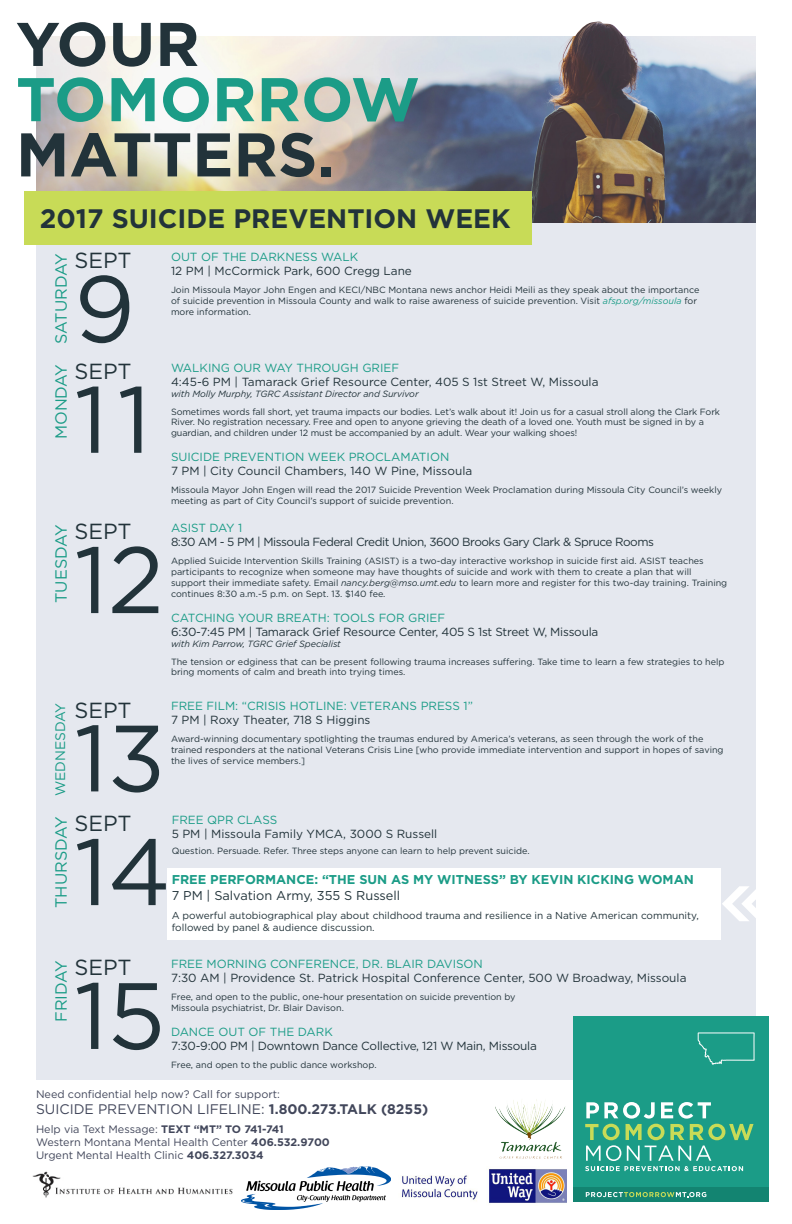
<style>
.page{position:relative;width:792px;height:1224px;background:#fff}
.page>*{position:absolute;margin:0;border:0;box-sizing:border-box;transform-origin:0 0}
.t1{font:93.9px "Gotham";color:#22333a}
.t2{font:700 61.5px "Gotham";color:#22333a}
.t3{font:700 61.5px "Gotham";color:#1b9c87}
.t4{font:700 26.7px "Gotham";color:#22333a}
.t5{font:21.8px "Gotham";color:#22333a}
.t6{font:16.2px "Gotham";color:#1b9c87}
.t7{font:13.9px "Gotham";color:#42475b}
.t8{font:13.8px "Gotham";color:#1b9c87}
.t9{font:700 12.8px "Gotham";color:#1b9c87}
.t10{font:12.8px "Gotham";color:#22333a}
.t11{font:11.8px "Gotham";letter-spacing:-.01em;color:#22333a}
.t12{font:11.8px "Gotham";color:#1b9c87}
.t13{font:11.8px "Gotham";letter-spacing:-.04em;color:#22333a}
.t14{font:10.9px "Gotham";color:#42475b}
.t15{font:10px/12px "Gotham";color:#22333a}
.t16{font:9px/10.8px "Gotham";color:#22333a}
.t17{font:italic 9px "Gotham";letter-spacing:-.01em;color:#22333a}
.s1{font-style:italic;color:#1b9c87}
.s2{font-style:italic}
.s3{font-weight:700}
</style>
<div class="page">
<img style="left:36px;top:36px;width:720px;height:187px">
<div style="left:36px;top:223px;width:720px;height:857px;background:#e5e8ef"></div>
<div style="left:24px;top:192px;width:507px;height:53px;background:#c8db57"></div>
<img style="left:402px;top:1168px;width:165px;height:35px">
<img style="left:572px;top:22px;width:54px;height:29px">
<img style="left:32px;top:1171px;width:201px;height:27px">
<img style="left:241px;top:1167px;width:149px;height:42px">
<img style="left:496px;top:1099px;width:69px;height:60px">
<div style="left:167px;top:868px;width:554px;height:71px;background:#fff"></div>
<svg style="left:722px;top:886px;width:34px;height:35px"></svg>
<div style="left:573px;top:1033px;width:196px;height:169px;background:#138471"></div>
<div style="left:573px;top:1016px;width:196px;height:171px;background:#1b9c87"></div>
<svg style="left:698px;top:1032px;width:57px;height:33px"></svg>
<svg style="left:585px;top:1102px;width:169px;height:69px"></svg>
<svg style="left:586px;top:1192px;width:120px;height:5px"></svg>
<p class="t2" style="left:16px;top:9px;width:185px">YOUR</p>
<p class="t3" style="left:16px;top:64px;width:406px">TOMORROW</p>
<p class="t2" style="left:16px;top:119px;width:321px">MATTERS.</p>
<p class="t4" style="left:40px;top:203px;width:472px">2017 SUICIDE PREVENTION WEEK</p>
<p class="t6" style="left:52px;top:344px;width:92px;rotate:-90deg">SATURDAY</p>
<p class="t5" style="left:74px;top:248px;width:59px">SEPT</p>
<p class="t1" style="left:74px;top:257px;width:62px">9</p>
<p class="t6" style="left:52px;top:439px;width:77px;rotate:-90deg">MONDAY</p>
<p class="t5" style="left:74px;top:359px;width:59px">SEPT</p>
<p class="t1" style="left:74px;top:368px;width:78px">11</p>
<p class="t6" style="left:52px;top:603px;width:80px;rotate:-90deg">TUESDAY</p>
<p class="t5" style="left:74px;top:519px;width:59px">SEPT</p>
<p class="t1" style="left:74px;top:528px;width:91px">12</p>
<p class="t8" style="left:53px;top:796px;width:95px;rotate:-90deg">WEDNESDAY</p>
<p class="t5" style="left:74px;top:698px;width:59px">SEPT</p>
<p class="t1" style="left:74px;top:706px;width:93px">13</p>
<p class="t12" style="left:171px;top:250px;width:189px">OUT OF THE DARKNESS WALK</p>
<p class="t11" style="left:171px;top:264px;width:242px">12 PM | McCormick Park, 600 Cregg Lane</p>
<p class="t16" style="left:171px;top:284px;width:530px">Join Missoula Mayor John Engen and KECI/NBC Montana news anchor Heidi Meili as they speak about the importance</p>
<p class="t16" style="left:171px;top:295px;width:528px">of suicide prevention in Missoula County and walk to raise awareness of suicide prevention. Visit <span class="s1">afsp.org/missoula</span> for</p>
<p class="t16" style="left:171px;top:306px;width:82px">more information.</p>
<p class="t12" style="left:171px;top:361px;width:230px">WALKING OUR WAY THROUGH GRIEF</p>
<p class="t11" style="left:171px;top:375px;width:429px">4:45-6 PM | Tamarack Grief Resource Center, 405 S 1st Street W, Missoula</p>
<p class="t17" style="left:171px;top:388px;width:249px">with Molly Murphy, TGRC Assistant Director and Survivor</p>
<p class="t16" style="left:171px;top:406px;width:551px">Sometimes words fall short, yet trauma impacts our bodies. Let’s walk about it! Join us for a casual stroll along the Clark Fork<br>River. No registration necessary. Free and open to anyone grieving the death of a loved one. Youth must be signed in by a guardian, and children under 12 must be accompanied by an adult. Wear your walking shoes!</p>
<p class="t12" style="left:171px;top:451px;width:280px">SUICIDE PREVENTION WEEK PROCLAMATION</p>
<p class="t11" style="left:171px;top:465px;width:303px">7 PM | City Council Chambers, 140 W Pine, Missoula</p>
<p class="t16" style="left:171px;top:485px;width:553px">Missoula Mayor John Engen will read the 2017 Suicide Prevention Week Proclamation during Missoula City Council’s weekly meeting as part of City Council’s support of suicide prevention.</p>
<p class="t12" style="left:171px;top:521px;width:73px">ASIST DAY 1</p>
<p class="t13" style="left:171px;top:535px;width:484px">8:30 AM - 5 PM | Missoula Federal Credit Union, 3600 Brooks Gary Clark &amp; Spruce Rooms</p>
<p class="t16" style="left:171px;top:555px;width:558px">Applied Suicide Intervention Skills Training (ASIST) is a two-day interactive workshop in suicide first aid. ASIST teaches participants to recognize when someone may have thoughts of suicide and work with them to create a plan that will support their immediate safety. Email <span class="s2">nancy.berg@mso.umt.edu</span> to learn more and register for this two-day training. Training continues 8:30 a.m.-5 p.m. on Sept. 13. $140 fee.</p>
<p class="t12" style="left:171px;top:611px;width:276px">CATCHING YOUR BREATH: TOOLS FOR GRIEF</p>
<p class="t11" style="left:171px;top:625px;width:429px">6:30-7:45 PM | Tamarack Grief Resource Center, 405 S 1st Street W, Missoula</p>
<p class="t17" style="left:171px;top:638px;width:171px">with Kim Parrow, TGRC Grief Specialist</p>
<p class="t16" style="left:171px;top:656px;width:555px">The tension or edginess that can be present following trauma increases suffering. Take time to learn a few strategies to help bring moments of calm and breath into trying times.</p>
<p class="t12" style="left:171px;top:700px;width:303px">FREE FILM: “CRISIS HOTLINE: VETERANS PRESS 1”</p>
<p class="t11" style="left:171px;top:714px;width:201px">7 PM | Roxy Theater, 718 S Higgins</p>
<p class="t16" style="left:171px;top:734px;width:554px">Award-winning documentary spotlighting the traumas endured by America’s veterans, as seen through the work of the trained responders at the national Veterans Crisis Line [who provide immediate intervention and support in hopes of saving the lives of service members.]</p>
<p class="t6" style="left:52px;top:908px;width:93px;rotate:-90deg">THURSDAY</p>
<p class="t5" style="left:74px;top:812px;width:59px">SEPT</p>
<p class="t12" style="left:172px;top:814px;width:107px">FREE QPR CLASS</p>
<p class="t11" style="left:172px;top:828px;width:267px">5 PM | Missoula Family YMCA, 3000 S Russell</p>
<p class="t16" style="left:172px;top:845px;width:359px">Question. Persuade. Refer. Three steps anyone can learn to help prevent suicide.</p>
<p class="t9" style="left:172px;top:872px;width:524px">FREE PERFORMANCE: “THE SUN AS MY WITNESS” BY KEVIN KICKING WOMAN</p>
<p class="t10" style="left:172px;top:888px;width:230px">7 PM | Salvation Army, 355 S Russell</p>
<p class="t15" style="left:172px;top:909px;width:529px">A powerful autobiographical play about childhood trauma and resilience in a Native American community, followed by panel &amp; audience discussion.</p>
<p class="t1" style="left:74px;top:820px;width:98px">14</p>
<p class="t6" style="left:52px;top:1022px;width:63px;rotate:-90deg">FRIDAY</p>
<p class="t5" style="left:74px;top:955px;width:59px">SEPT</p>
<p class="t1" style="left:74px;top:964px;width:93px">15</p>
<p class="t12" style="left:171px;top:957px;width:313px">FREE MORNING CONFERENCE, DR. BLAIR DAVISON</p>
<p class="t11" style="left:171px;top:971px;width:517px">7:30 AM | Providence St. Patrick Hospital Conference Center, 500 W Broadway, Missoula</p>
<p class="t16" style="left:171px;top:991px;width:346px">Free, and open to the public, one-hour presentation on suicide prevention by</p>
<p class="t16" style="left:171px;top:1002px;width:174px">Missoula psychiatrist, Dr. Blair Davison.</p>
<p class="t12" style="left:171px;top:1025px;width:163px">DANCE OUT OF THE DARK</p>
<p class="t11" style="left:171px;top:1039px;width:367px">7:30-9:00 PM | Downtown Dance Collective, 121 W Main, Missoula</p>
<p class="t16" style="left:171px;top:1059px;width:207px">Free, and open to the public dance workshop.</p>
<p class="t14" style="left:36px;top:1088px;width:245px">Need confidential help now? Call for support:</p>
<p class="t7" style="left:36px;top:1101px;width:394px">SUICIDE PREVENTION LIFELINE: <span class="s3">1.800.273.TALK (8255)</span></p>
<p class="t14" style="left:36px;top:1123px;width:249px">Help via Text Message: <span class="s3">TEXT “MT” TO 741-741</span></p>
<p class="t14" style="left:36px;top:1136px;width:295px">Western Montana Mental Health Center <span class="s3">406.532.9700</span></p>
<p class="t14" style="left:36px;top:1149px;width:229px">Urgent Mental Health Clinic <span class="s3">406.327.3034</span></p>
</div>
